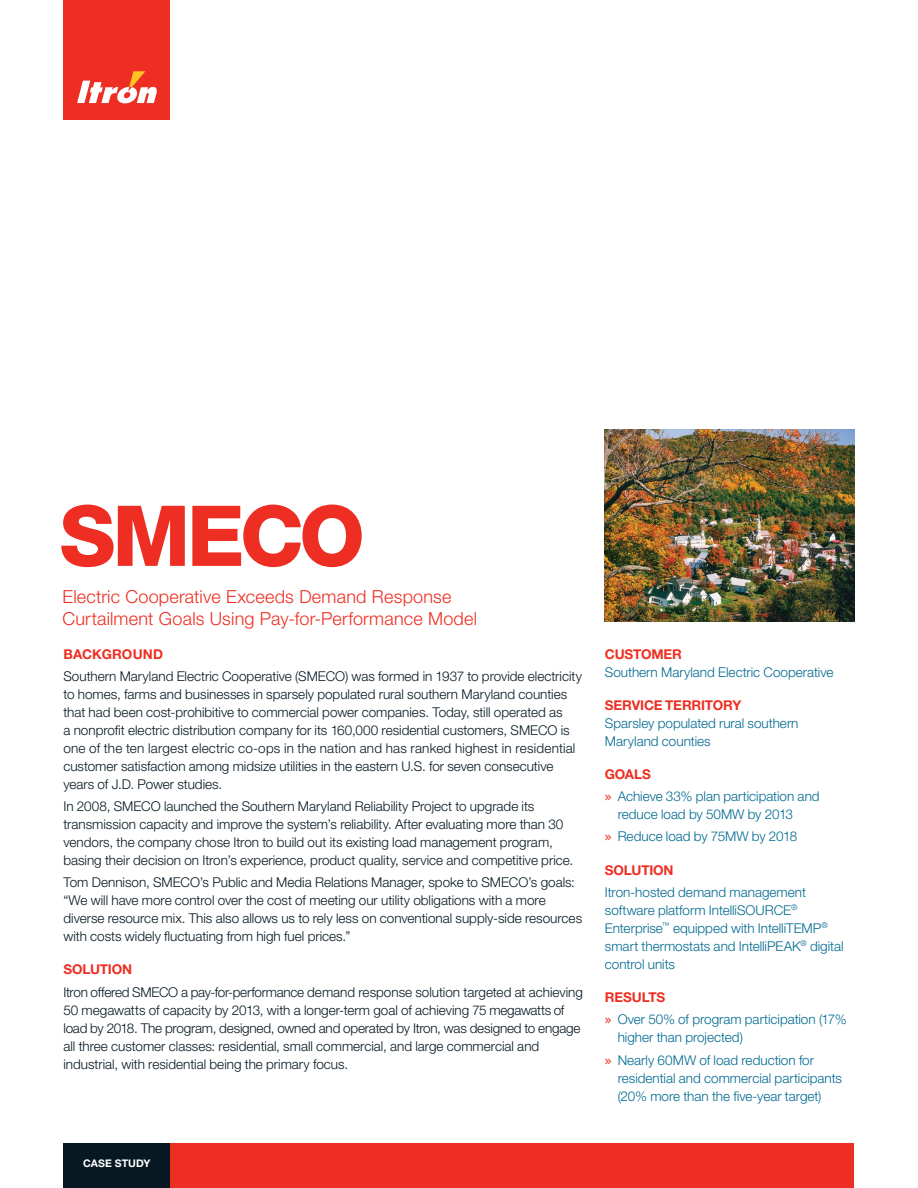
<style>
.page{position:relative;width:918px;height:1188px;background:#fff}
.page>*{position:absolute;margin:0;border:0;box-sizing:border-box;transform-origin:0 0}
.t1{font:800 84.15px "Helvetica Neue LT Std";letter-spacing:-.045em;color:#ee2e22}
.t2{font:300 18px/21.6px "Helvetica Neue LT Std";letter-spacing:.01em;color:#ee2e22}
.t3{font:300 13.5px/18px "Helvetica Neue LT Std";color:#071822}
.t4{font:300 13.5px/18px "Helvetica Neue LT Std";color:#006991}
.t5{font:700 13.5px "Helvetica Neue LT Std";letter-spacing:-.01em;color:#ee2e22}
.t6{font:700 13.5px "Helvetica Neue LT Std";letter-spacing:.015em;color:#ee2e22}
.t7{font:700 10.5px "Helvetica Neue LT Std";letter-spacing:.01em;color:#fff}
.s1{font-weight:700;color:#ee2e22}
.s2{font-family:"Lucida Grande";font-weight:400;color:#ee2e22}
</style>
<div class="page">
<img style="left:605px;top:430px;width:249px;height:192px">
<div style="left:64px;top:0;width:106px;height:119px;background:#ee2e22"></div>
<svg style="left:77px;top:71px;width:80px;height:32px"></svg>
<div style="left:166px;top:1143px;width:688px;height:45px;background:#ee2e22"></div>
<div style="left:64px;top:1143px;width:106px;height:45px;background:#071822"></div>
<h1 class="t1" style="left:59px;top:486px;width:307px">SMECO</h1>
<h2 class="t2" style="left:63px;top:586px;width:416px">Electric Cooperative Exceeds Demand Response<br>Curtailment Goals Using Pay-for-Performance Model</h2>
<p class="t6" style="left:63px;top:645px;width:101px">BACKGROUND</p>
<p class="t3" style="left:63px;top:667px;width:520px">Southern Maryland Electric Cooperative (SMECO) was formed in 1937 to provide electricity to homes, farms and businesses in sparsely populated rural southern Maryland counties that had been cost-prohibitive to commercial power companies. Today, still operated as<br>a nonprofit electric distribution company for its 160,000 residential customers, SMECO is one of the ten largest electric co-ops in the nation and has ranked highest in residential customer satisfaction among midsize utilities in the eastern U.S. for seven consecutive years of J.D. Power studies.</p>
<p class="t3" style="left:63px;top:797px;width:511px">In 2008, SMECO launched the Southern Maryland Reliability Project to upgrade its transmission capacity and improve the system’s reliability. After evaluating more than 30 vendors, the company chose Itron to build out its existing load management program, basing their decision on Itron’s experience, product quality, service and competitive price.</p>
<p class="t3" style="left:63px;top:873px;width:520px">Tom Dennison, SMECO’s Public and Media Relations Manager, spoke to SMECO’s goals: “We will have more control over the cost of meeting our utility obligations with a more diverse resource mix. This also allows us to rely less on conventional supply-side resources with costs widely fluctuating from high fuel prices.”</p>
<p class="t5" style="left:63px;top:961px;width:70px">SOLUTION</p>
<p class="t3" style="left:63px;top:983px;width:521px">Itron offered SMECO a pay-for-performance demand response solution targeted at achieving 50 megawatts of capacity by 2013, with a longer-term goal of achieving 75 megawatts of load by 2018. The program, designed, owned and operated by Itron, was designed to engage all three customer classes: residential, small commercial, and large commercial and industrial, with residential being the primary focus.</p>
<p class="t7" style="left:83px;top:1157px;width:69px">CASE STUDY</p>
<p class="t5" style="left:605px;top:645px;width:79px">CUSTOMER</p>
<p class="t4" style="left:605px;top:662px;width:230px">Southern Maryland Electric Cooperative</p>
<p class="t5" style="left:605px;top:697px;width:138px">SERVICE TERRITORY</p>
<p class="t4" style="left:605px;top:714px;width:195px">Sparsley populated rural southern<br>Maryland counties</p>
<p class="t4" style="left:605px;top:763px;width:216px;line-height:22.2px"><span class="s1">GOALS<br></span><span class="s2">»</span> Achieve 33% plan participation and</p>
<p class="t4" style="left:605px;top:803px;width:194px;line-height:22.2px;text-indent:13px">reduce load by 50MW by 2013 <span class="s2">»</span> Reduce load by 75MW by 2018</p>
<p class="t5" style="left:605px;top:862px;width:70px">SOLUTION</p>
<p class="t4" style="left:605px;top:883px;width:240px">Itron-hosted demand management software platform IntelliSOURCE<sup>® </sup>Enterprise<sup>™</sup> equipped with IntelliTEMP<sup>® </sup>smart thermostats and IntelliPEAK<sup>®</sup> digital control units</p>
<p class="t4" style="left:605px;top:986px;width:243px;line-height:22.2px"><span class="s1">RESULTS<br></span><span class="s2">»</span> Over 50% of program participation (17%</p>
<p class="t4" style="left:605px;top:1026px;width:211px;line-height:22.2px;text-indent:13px">higher than projected)<br><span class="s2">»</span> Nearly 60MW of load reduction for</p>
<p class="t4" style="left:618px;top:1069px;width:226px">residential and commercial participants (20% more than the five-year target)</p>
</div>
